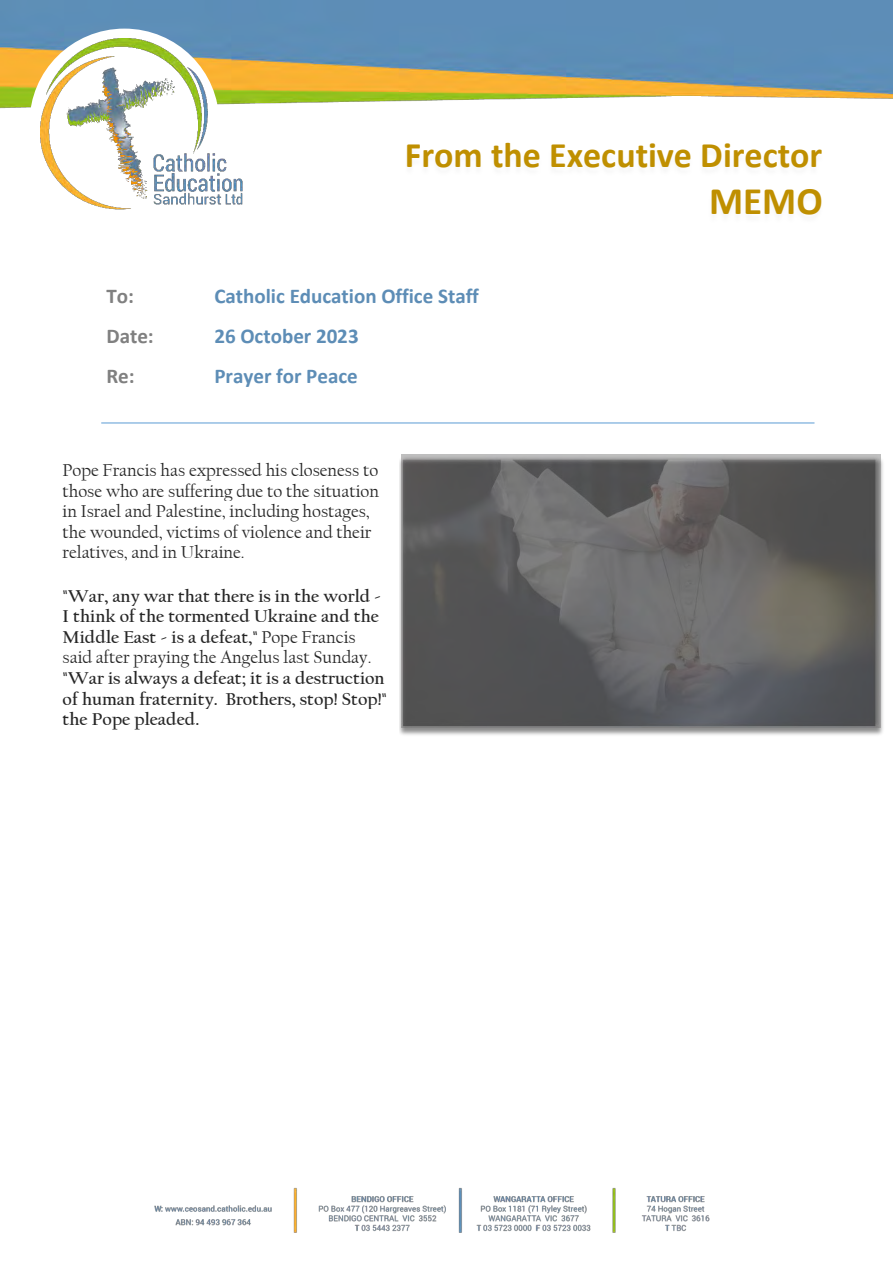
<style>
.page{position:relative;width:893px;height:1263px;background:#fff}
.page>*{position:absolute;margin:0;border:0;box-sizing:border-box;transform-origin:0 0}
.t1{font:700 39px "Calibri";color:#bf8f00}
.t2{font:700 36px "Calibri";color:#bf8f00}
.t3{font:700 21px "Calibri";color:#5d8db6}
.t4{font:700 21px "Calibri";color:#808080}
.t5{font:700 18px/20.5px "Californian FB";color:#262626}
.t6{font:18px/20.4px "Californian FB";color:#262626}
.s1{font-weight:400}
</style>
<div class="page">
<img style="left:154px;top:1187px;width:556px;height:46px">
<img style="left:0;top:0;width:893px;height:109px">
<div style="left:30px;top:29px;width:189px;height:188px;background:#fff;border-radius:50%"></div>
<img style="left:41px;top:38px;width:302px;height:172px">
<img style="left:399px;top:454px;width:484px;height:281px">
<img style="left:402px;top:454px;width:479px;height:273px">
<img style="left:308px;top:133px;width:7px;height:77px">
<img style="left:315px;top:133px;width:28px;height:77px">
<hr style="left:101px;top:423px;width:713px;height:1px;background:#5b9bd5">
<p class="t2" style="left:405px;top:140px;width:419px">From the Executive Director</p>
<p class="t1" style="left:709px;top:185px;width:115px">MEMO</p>
<p class="t4" style="left:106px;top:287px;width:29px">To:</p>
<p class="t3" style="left:214px;top:287px;width:266px">Catholic Education Office Staff</p>
<p class="t4" style="left:106px;top:327px;width:49px">Date:</p>
<p class="t3" style="left:214px;top:327px;width:146px">26 October 2023</p>
<p class="t4" style="left:106px;top:367px;width:30px">Re:</p>
<p class="t3" style="left:214px;top:367px;width:145px">Prayer for Peace</p>
<p class="t6" style="left:63px;top:460px;width:318px">Pope Francis has expressed his closeness to those who are suffering due to the situation in Israel and Palestine, including hostages, the wounded, victims of violence and their relatives, and in Ukraine.</p>
<p class="t5" style="left:63px;top:587px;width:320px">"War, any war that there is in the world - I think of the tormented Ukraine and the Middle East - is a defeat," <span class="s1">Pope Francis said after praying the Angelus last Sunday.</span></p>
<p class="t5" style="left:63px;top:669px;width:326px">"War is always a defeat; it is a destruction of human fraternity. Brothers, stop! Stop!" the Pope pleaded.</p>
</div>
